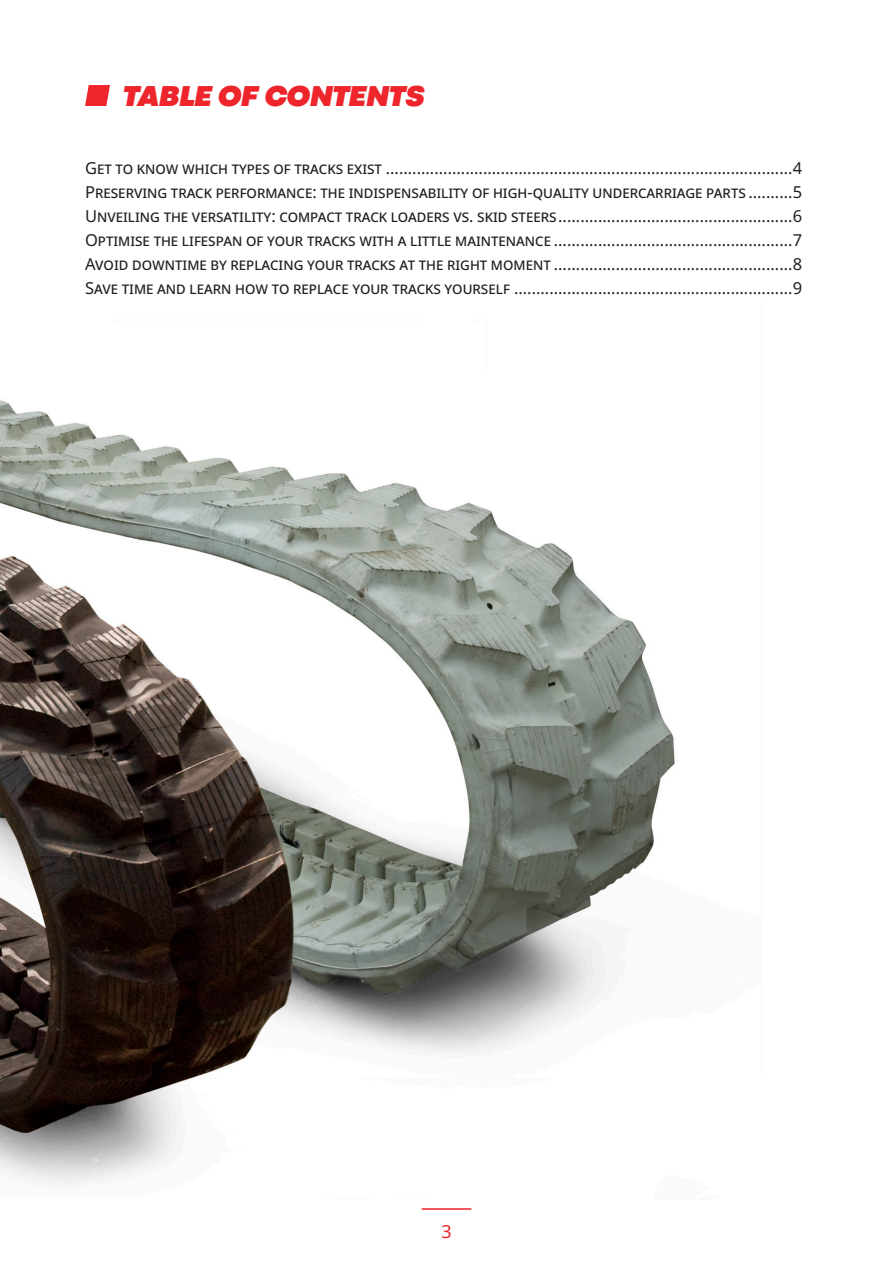
<style>
.page{position:relative;width:893px;height:1263px;background:#fff}
.page>*{position:absolute;margin:0;border:0;box-sizing:border-box;transform-origin:0 0}
._1__Title{font:italic 900 30px "Codec Pro";letter-spacing:-.015em;color:#ee262c}
.t1{font:18px "Noto Sans";color:#ee262c}
.t2{font:16.5px "Noto Sans";color:#231f20}
.t3{font:16.5px "Noto Sans";letter-spacing:.045em;color:#231f20}
</style>
<div class="page">
<hr style="left:422px;top:1208px;width:49px;height:2px;background:#ee262c">
<svg style="left:85px;top:85px;width:25px;height:21px"></svg>
<img style="left:0;top:400px;width:675px;height:784px">
<p class="_1__Title" style="left:122px;top:74px;width:303px">TABLE OF CONTENTS</p>
<p class="t2" style="left:85px;top:156px;width:719px">Get to know which types of tracks exist ............................................................................................4</p>
<p class="t2" style="left:85px;top:180px;width:719px">Preserving track performance: the indispensability of high-quality undercarriage parts ..........5</p>
<p class="t2" style="left:85px;top:204px;width:719px">Unveiling the versatility: compact track loaders vs. skid steers.....................................................6</p>
<p class="t2" style="left:85px;top:228px;width:719px">Optimise the lifespan of your tracks with a little maintenance ......................................................7</p>
<p class="t2" style="left:85px;top:252px;width:719px">Avoid downtime by replacing your tracks at the right moment ......................................................8</p>
<p class="t3" style="left:85px;top:276px;width:719px">Save time and learn how to replace your tracks yourself ...............................................................9</p>
<p class="t1" style="left:441px;top:1219px;width:12px">3</p>
</div>
